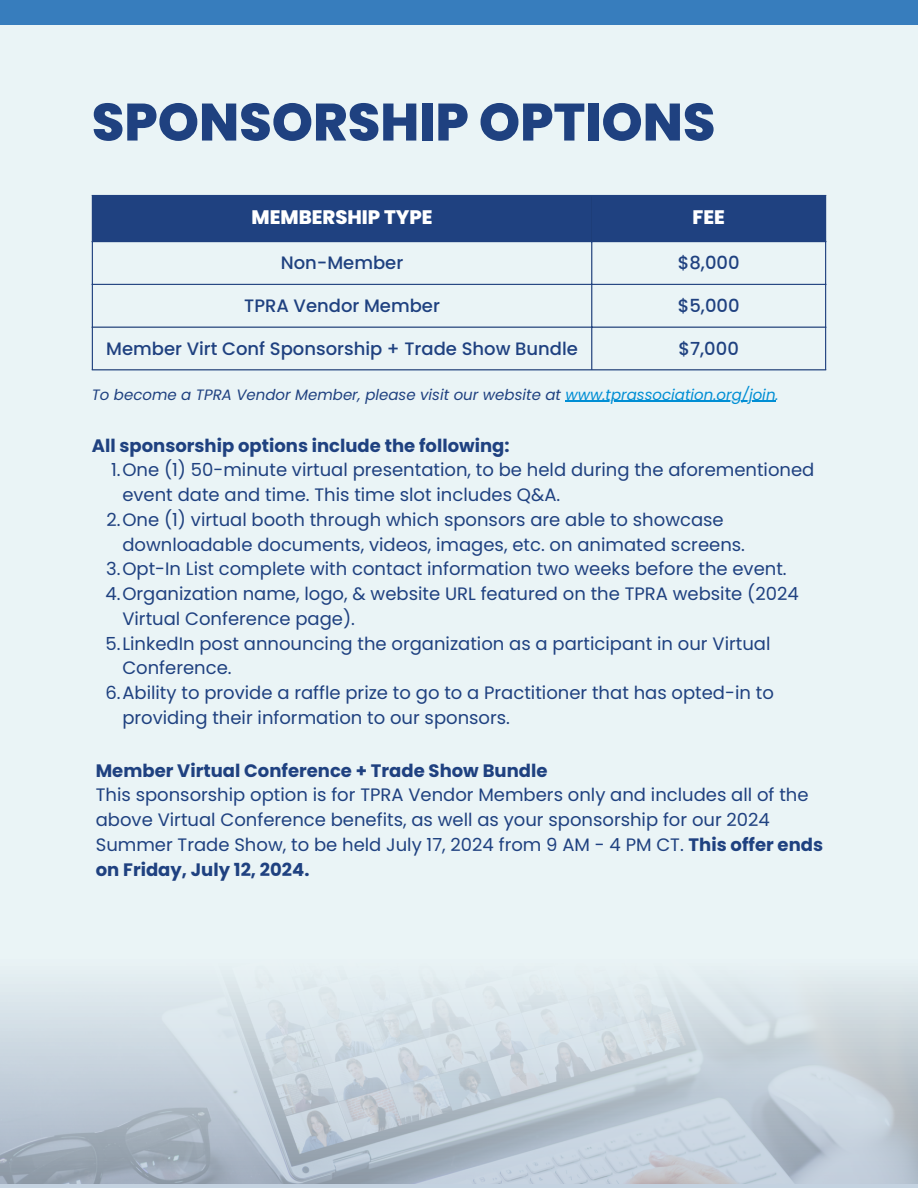
<style>
.page{position:relative;width:918px;height:1188px;background:#eaf4f6}
.page>*{position:absolute;margin:0;border:0;box-sizing:border-box;transform-origin:0 0}
.t1{font:800 52.5px "Poppins";color:#1f4180}
.t2{font:800 19.5px "Poppins";color:#fff}
.t3{font:18px/24.8px "Poppins";color:#1f4180}
.t4{font:500 18px "Poppins";color:#1f4180}
.t5{font:700 18px "Poppins";color:#1f4180}
.t6{font:italic 15px "Poppins";color:#1f4180}
.s1{color:#008ed4}
.s2{font-weight:700}
</style>
<div class="page">
<div style="left:93px;top:196px;width:732px;height:45px;background:#1f4180"></div>
<hr style="left:92px;top:196px;width:1px;height:173px;background:#1f4180">
<hr style="left:591px;top:196px;width:1px;height:173px;background:#1f4180">
<hr style="left:825px;top:196px;width:1px;height:173px;background:#1f4180">
<hr style="left:92px;top:195px;width:734px;height:1px;background:#1f4180">
<hr style="left:92px;top:241px;width:734px;height:1px;background:#1f4180">
<hr style="left:92px;top:284px;width:734px;height:1px;background:#1f4180">
<hr style="left:92px;top:327px;width:734px;height:1px;background:#1f4180">
<hr style="left:92px;top:369px;width:734px;height:1px;background:#1f4180">
<div style="left:0;top:0;width:918px;height:25px;background:#377dbd"></div>
<hr style="left:566px;top:401px;width:210px;height:1px;background:#008ed4">
<svg style="left:0;top:977px;width:918px;height:211px"></svg>
<p class="t1" style="left:92px;top:85px;width:625px">SPONSORSHIP OPTIONS</p>
<h1 class="t2" style="left:252px;top:204px;width:183px">MEMBERSHIP TYPE</h1>
<p class="t2" style="left:693px;top:204px;width:34px">FEE</p>
<p class="t4" style="left:281px;top:250px;width:124px">Non-Member</p>
<p class="t4" style="left:678px;top:250px;width:63px">$8,000</p>
<p class="t4" style="left:244px;top:293px;width:197px">TPRA Vendor Member</p>
<p class="t4" style="left:678px;top:293px;width:63px">$5,000</p>
<p class="t4" style="left:106px;top:336px;width:473px">Member Virt Conf Sponsorship + Trade Show Bundle</p>
<p class="t4" style="left:679px;top:336px;width:62px">$7,000</p>
<h3 class="t6" style="left:92px;top:384px;width:688px">To become a TPRA Vendor Member, please visit our website at <span class="s1">www.tprassociation.org/join.</span></h3>
<h2 class="t5" style="left:92px;top:433px;width:419px">All sponsorship options include the following:</h2>
<p class="t3" style="left:122px;top:458px;width:694px;text-indent:-11px">1.One (1) 50-minute virtual presentation, to be held during the aforementioned event date and time. This time slot includes Q&amp;A.</p>
<p class="t3" style="left:122px;top:507px;width:624px;text-indent:-16px">2.One (1) virtual booth through which sponsors are able to showcase downloadable documents, videos, images, etc. on animated screens.</p>
<p class="t3" style="left:106px;top:557px;width:682px">3.Opt-In List complete with contact information two weeks before the event.</p>
<p class="t3" style="left:122px;top:582px;width:678px;text-indent:-17px">4.Organization name, logo, &amp; website URL featured on the TPRA website (2024<br>Virtual Conference page).</p>
<p class="t3" style="left:122px;top:631px;width:650px;text-indent:-17px">5.LinkedIn post announcing the organization as a participant in our Virtual<br>Conference.</p>
<p class="t3" style="left:122px;top:681px;width:653px;text-indent:-17px">6.Ability to provide a raffle prize to go to a Practitioner that has opted-in to providing their information to our sponsors.</p>
<p class="t3" style="left:96px;top:758px;width:729px"><span class="s2">Member Virtual Conference + Trade Show Bundle<br></span>This sponsorship option is for TPRA Vendor Members only and includes all of the above Virtual Conference benefits, as well as your sponsorship for our 2024<br>Summer Trade Show, to be held July 17, 2024 from 9 AM - 4 PM CT. <span class="s2">This offer ends on Friday, July 12, 2024.</span></p>
</div>
